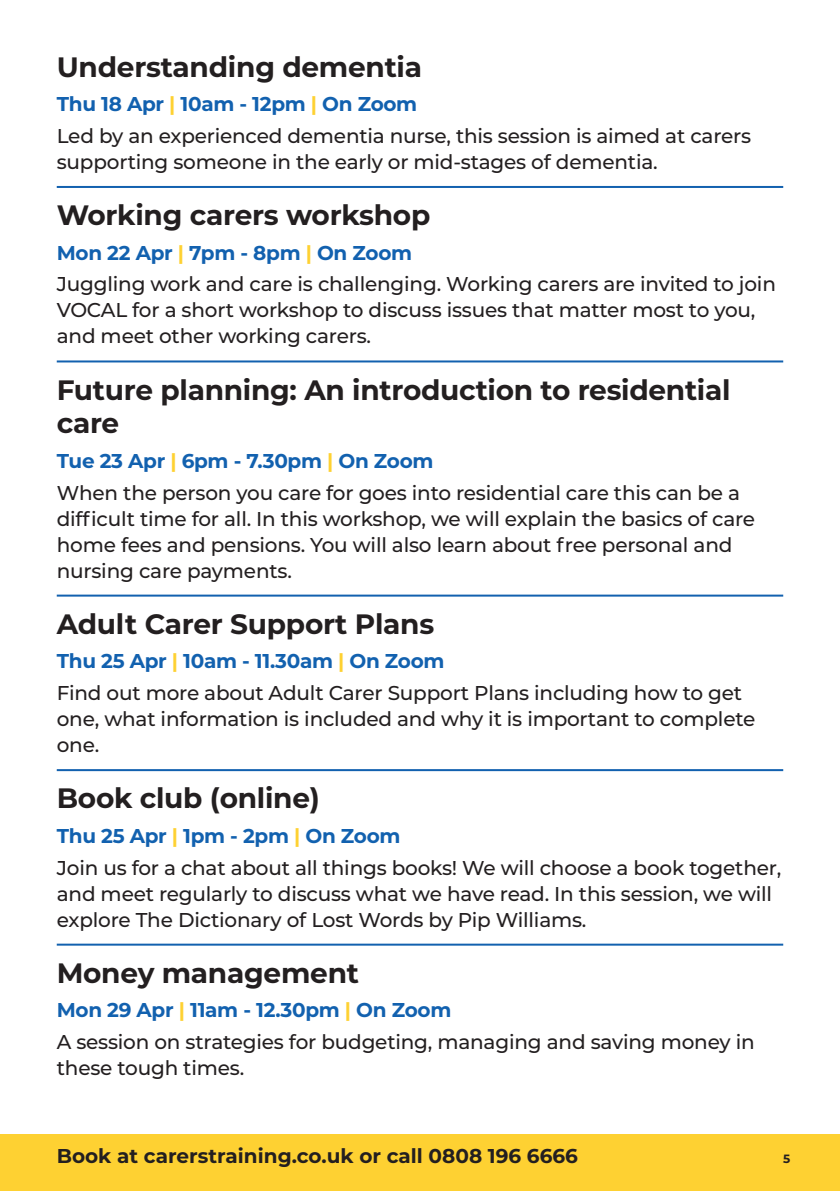
<style>
.page{position:relative;width:840px;height:1191px;background:#fff}
.page>*{position:absolute;margin:0;border:0;box-sizing:border-box;transform-origin:0 0}
.Session_Header{font:700 28px/33.6px "Montserrat";letter-spacing:-.01em;color:#231f20}
.Body_Copy_10pt{font:500 20px/26px "Montserrat";letter-spacing:-.01em;color:#231f20}
.t1{font:700 20px "Montserrat";letter-spacing:-.015em;color:#1261af}
.t2{font:700 20px "Montserrat";color:#231f20}
.t3{font:700 12px "Montserrat";color:#231f20}
.s1{color:#fed132}
</style>
<div class="page">
<div style="left:0;top:1134px;width:839px;height:57px;background:#fed132"></div>
<hr style="left:57px;top:186px;width:725px;height:2px;background:#1261af">
<hr style="left:57px;top:360px;width:725px;height:2px;background:#1261af">
<hr style="left:57px;top:594px;width:725px;height:2px;background:#1261af">
<hr style="left:57px;top:769px;width:725px;height:2px;background:#1261af">
<hr style="left:57px;top:943px;width:725px;height:2px;background:#1261af">
<p class="Session_Header" style="left:57px;top:49px;width:366px">Understanding dementia</p>
<p class="t1" style="left:57px;top:90px;width:362px">Thu 18 Apr <span class="s1">|</span> 10am - 12pm <span class="s1">|</span> On Zoom</p>
<p class="Body_Copy_10pt" style="left:57px;top:122px;width:695px">Led by an experienced dementia nurse, this session is aimed at carers supporting someone in the early or mid-stages of dementia.</p>
<p class="Session_Header" style="left:57px;top:197px;width:375px">Working carers workshop</p>
<p class="t1" style="left:57px;top:238px;width:356px">Mon 22 Apr <span class="s1">|</span> 7pm - 8pm <span class="s1">|</span> On Zoom</p>
<p class="Body_Copy_10pt" style="left:57px;top:270px;width:720px">Juggling work and care is challenging. Working carers are invited to join<br>VOCAL for a short workshop to discuss issues that matter most to you, and meet other working carers.</p>
<p class="Session_Header" style="left:57px;top:371px;width:675px">Future planning: An introduction to residential care</p>
<p class="t1" style="left:57px;top:446px;width:378px">Tue 23 Apr <span class="s1">|</span> 6pm - 7.30pm <span class="s1">|</span> On Zoom</p>
<p class="Body_Copy_10pt" style="left:57px;top:478px;width:699px">When the person you care for goes into residential care this can be a difficult time for all. In this workshop, we will explain the basics of care home fees and pensions. You will also learn about free personal and nursing care payments.</p>
<p class="Session_Header" style="left:57px;top:606px;width:379px">Adult Carer Support Plans</p>
<p class="t1" style="left:57px;top:647px;width:389px">Thu 25 Apr <span class="s1">|</span> 10am - 11.30am <span class="s1">|</span> On Zoom</p>
<p class="Body_Copy_10pt" style="left:57px;top:679px;width:699px">Find out more about Adult Carer Support Plans including how to get one, what information is included and why it is important to complete one.</p>
<p class="Session_Header" style="left:57px;top:780px;width:264px">Book club (online)</p>
<p class="t1" style="left:57px;top:821px;width:345px">Thu 25 Apr <span class="s1">|</span> 1pm - 2pm <span class="s1">|</span> On Zoom</p>
<p class="Body_Copy_10pt" style="left:57px;top:853px;width:725px">Join us for a chat about all things books! We will choose a book together, and meet regularly to discuss what we have read. In this session, we will explore The Dictionary of Lost Words by Pip Williams.</p>
<p class="Session_Header" style="left:57px;top:954px;width:303px">Money management</p>
<p class="t1" style="left:57px;top:996px;width:396px">Mon 29 Apr <span class="s1">|</span> 11am - 12.30pm <span class="s1">|</span> On Zoom</p>
<p class="Body_Copy_10pt" style="left:57px;top:1028px;width:699px">A session on strategies for budgeting, managing and saving money in these tough times.</p>
<p class="t2" style="left:57px;top:1141px;width:522px">Book at carerstraining.co.uk or call 0808 196 6666</p>
<p class="t3" style="left:782px;top:1149px;width:9px">5</p>
</div>
